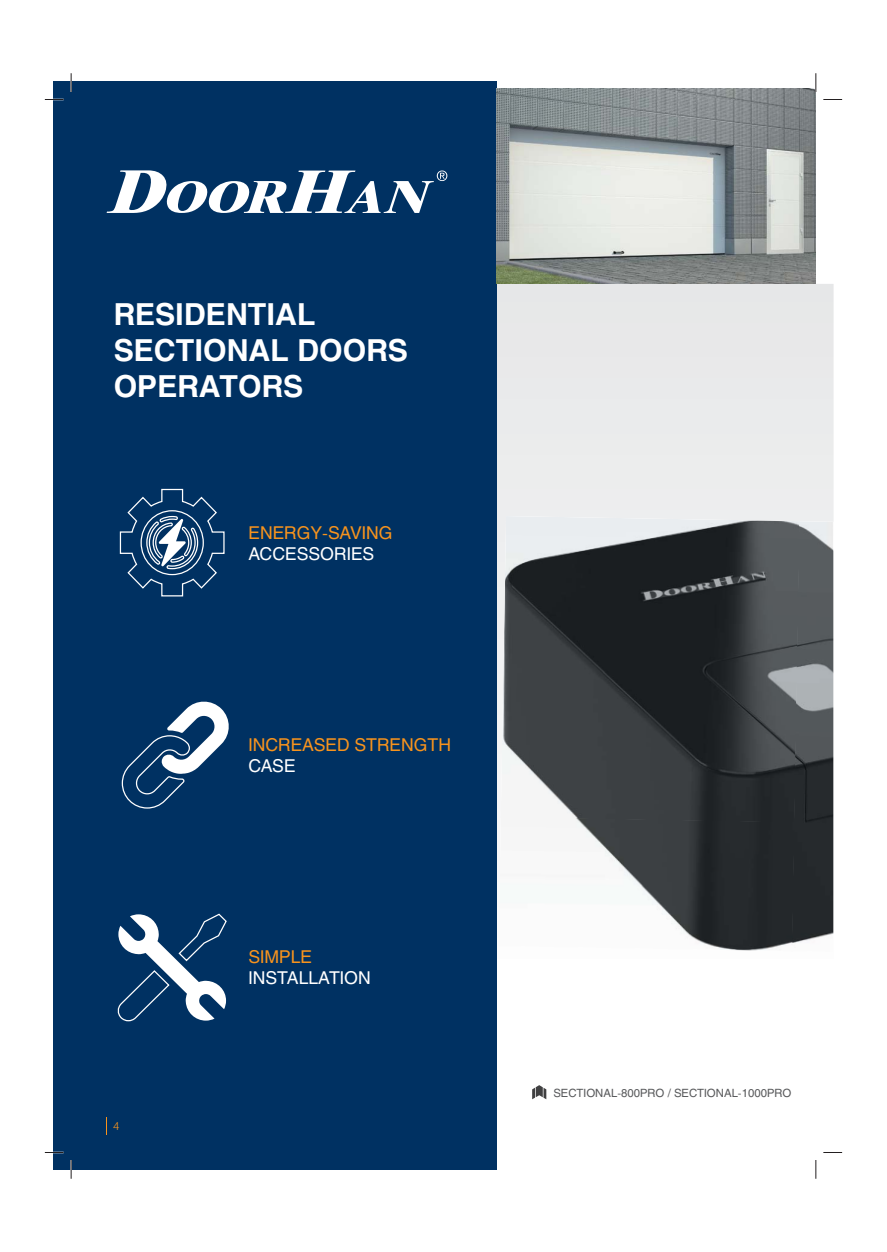
<style>
.page{position:relative;width:887px;height:1252px;background:#fff}
.page>*{position:absolute;margin:0;border:0;box-sizing:border-box;transform-origin:0 0}
.t1{font:700 30px/36px "Helios";color:#fff}
.t2{font:17.5px "Helios";color:#f7931d}
.t3{font:17.5px "Helios";color:#fff}
.t4{font:11.25px "Helios";color:#58595b}
.t5{font:300 11.25px "Helios";color:#f7931d}
</style>
<div class="page">
<svg style="left:496px;top:284px;width:337px;height:886px"></svg>
<div style="left:53px;top:82px;width:443px;height:1088px;background:#003162"></div>
<svg style="left:107px;top:170px;width:340px;height:43px"></svg>
<img style="left:500px;top:516px;width:299px;height:300px">
<img style="left:791px;top:520px;width:42px;height:431px">
<img style="left:498px;top:816px;width:296px;height:135px">
<svg style="left:532px;top:1084px;width:14px;height:15px"></svg>
<img style="left:496px;top:89px;width:319px;height:195px">
<svg style="left:119px;top:488px;width:106px;height:109px"></svg>
<div style="left:140px;top:510px;width:64px;height:65px;border:1px solid #fff;border-radius:50%"></div>
<svg style="left:121px;top:701px;width:108px;height:108px"></svg>
<svg style="left:117px;top:913px;width:110px;height:108px"></svg>
<svg style="left:45px;top:99px;width:19px;height:1px"></svg>
<svg style="left:823px;top:99px;width:18px;height:1px"></svg>
<svg style="left:45px;top:1151px;width:19px;height:2px"></svg>
<svg style="left:823px;top:1151px;width:18px;height:2px"></svg>
<svg style="left:70px;top:73px;width:2px;height:19px"></svg>
<svg style="left:70px;top:1160px;width:2px;height:18px"></svg>
<svg style="left:814px;top:73px;width:2px;height:19px"></svg>
<svg style="left:814px;top:1159px;width:2px;height:19px"></svg>
<h1 class="t1" style="left:114px;top:299px;width:296px">RESIDENTIAL<br>SECTIONAL DOORS<br>OPERATORS</h1>
<p class="t2" style="left:248px;top:526px;width:145px">ENERGY-SAVING</p>
<p class="t3" style="left:248px;top:547px;width:127px">ACCESSORIES</p>
<p class="t2" style="left:248px;top:738px;width:204px">INCREASED STRENGTH</p>
<p class="t3" style="left:248px;top:759px;width:49px">CASE</p>
<p class="t5" style="left:113px;top:1119px;width:8px">4</p>
<p class="t2" style="left:248px;top:949px;width:65px">SIMPLE</p>
<p class="t3" style="left:248px;top:970px;width:124px">INSTALLATION</p>
<p class="t4" style="left:553px;top:1088px;width:239px">SECTIONAL-800PRO / SECTIONAL-1000PRO</p>
</div>
